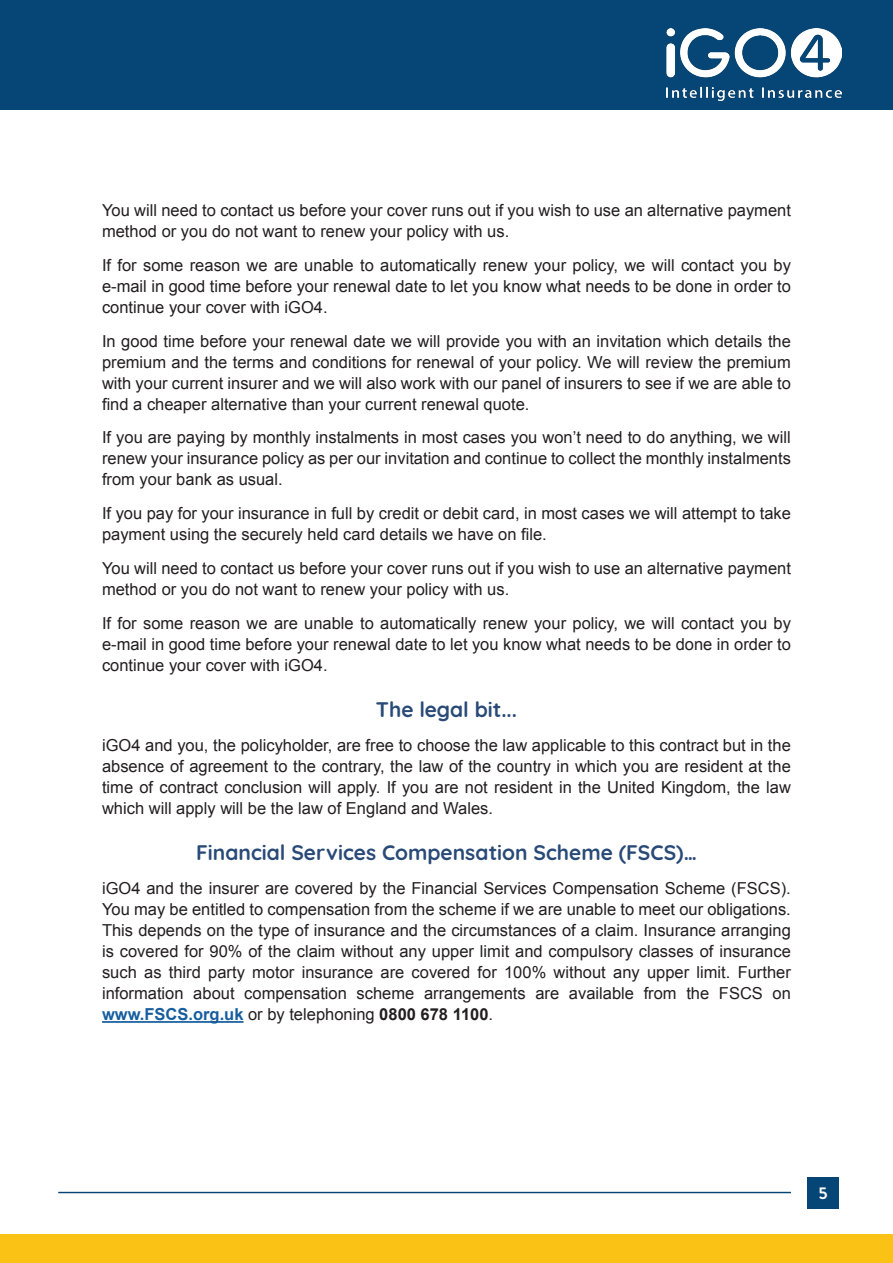
<style>
.page{position:relative;width:893px;height:1263px;background:#fff}
.page>*{position:absolute;margin:0;border:0;box-sizing:border-box;transform-origin:0 0}
.Heading_1{font:700 21px "Quicksand";color:#294a77}
.t1{font:16.5px/21px "Arial";color:#231f20;text-align:justify}
.t2{font:700 16.5px "Brandon Text";color:#fff}
.s1{font-weight:700;color:#175d9e}
.s2{font-weight:700}
</style>
<div class="page">
<div style="left:0;top:0;width:893px;height:110px;background:#054676"></div>
<img style="left:666px;top:28px;width:175px;height:73px">
<div style="left:0;top:1234px;width:893px;height:29px;background:#fac214"></div>
<div style="left:807px;top:1177px;width:32px;height:32px;background:#054676"></div>
<hr style="left:58px;top:1192px;width:733px;height:1px;background:#054676">
<hr style="left:102px;top:1021px;width:142px;height:2px;background:#175d9e">
<p class="t1" style="left:102px;top:200px;width:690px">You will need to contact us before your cover runs out if you wish to use an alternative payment method or you do not want to renew your policy with us.</p>
<p class="t1" style="left:102px;top:254px;width:690px">If for some reason we are unable to automatically renew your policy, we will contact you by e-mail in good time before your renewal date to let you know what needs to be done in order to continue your cover with iGO4.</p>
<p class="t1" style="left:102px;top:330px;width:690px">In good time before your renewal date we will provide you with an invitation which details the premium and the terms and conditions for renewal of your policy. We will review the premium with your current insurer and we will also work with our panel of insurers to see if we are able to find a cheaper alternative than your current renewal quote.</p>
<p class="t1" style="left:102px;top:427px;width:690px">If you are paying by monthly instalments in most cases you won’t need to do anything, we will renew your insurance policy as per our invitation and continue to collect the monthly instalments from your bank as usual.</p>
<p class="t1" style="left:102px;top:503px;width:690px">If you pay for your insurance in full by credit or debit card, in most cases we will attempt to take payment using the securely held card details we have on file.</p>
<p class="t1" style="left:102px;top:557px;width:690px">You will need to contact us before your cover runs out if you wish to use an alternative payment method or you do not want to renew your policy with us.</p>
<p class="t1" style="left:102px;top:612px;width:690px">If for some reason we are unable to automatically renew your policy, we will contact you by e-mail in good time before your renewal date to let you know what needs to be done in order to continue your cover with iGO4.</p>
<p class="Heading_1" style="left:376px;top:692px;width:143px">The legal bit...</p>
<p class="t1" style="left:102px;top:734px;width:690px">iGO4 and you, the policyholder, are free to choose the law applicable to this contract but in the absence of agreement to the contrary, the law of the country in which you are resident at the time of contract conclusion will apply. If you are not resident in the United Kingdom, the law which will apply will be the law of England and Wales.</p>
<p class="Heading_1" style="left:196px;top:835px;width:502px">Financial Services Compensation Scheme (FSCS)…</p>
<p class="t1" style="left:102px;top:878px;width:690px">iGO4 and the insurer are covered by the Financial Services Compensation Scheme (FSCS).<br>You may be entitled to compensation from the scheme if we are unable to meet our obligations.<br>This depends on the type of insurance and the circumstances of a claim. Insurance arranging is covered for 90% of the claim without any upper limit and compulsory classes of insurance such as third party motor insurance are covered for 100% without any upper limit. Further information about compensation scheme arrangements are available from the FSCS on <span class="s1">www.FSCS.org.uk</span> or by telephoning <span class="s2">0800 678 1100</span>.</p>
<p class="t2" style="left:818px;top:1182px;width:11px">5</p>
</div>
